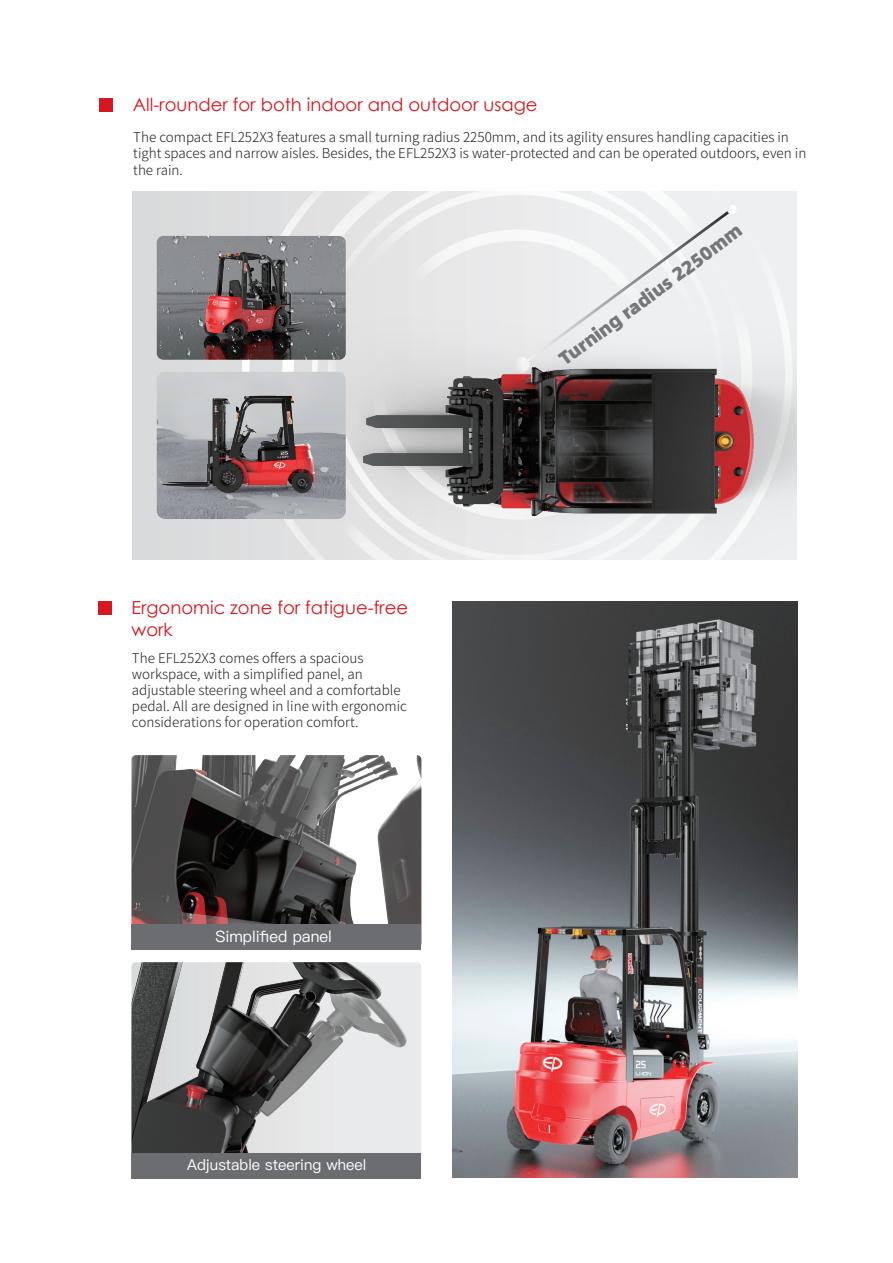
<style>
.page{position:relative;width:893px;height:1263px;background:#fff}
.page>*{position:absolute;margin:0;border:0;box-sizing:border-box;transform-origin:0 0}
.t1{font:18.9px "Alibaba Pu Hui Ti H";color:#76777b}
.t2{font:18px/21.6px "Century Gothic";color:#d7171f}
.t3{font:15.75px "Ping Fang SC Medium";color:#fff}
.t4{font:15px "Ping Fang SC Medium";color:#fff}
.t5{font:300 13.5px/16.2px "Source Han Sans CN";color:#231f20}
</style>
<div class="page">
<div style="left:99px;top:98px;width:14px;height:14px;background:#d7171f"></div>
<div style="left:98px;top:601px;width:14px;height:14px;background:#d7171f"></div>
<img style="left:131px;top:962px;width:290px;height:191px">
<img style="left:131px;top:755px;width:290px;height:169px">
<img style="left:176px;top:797px;width:178px;height:127px">
<div style="left:133px;top:191px;width:663px;height:368px;background:#dadbdb"></div>
<img style="left:290px;top:191px;width:506px;height:47px">
<svg style="left:518px;top:205px;width:219px;height:33px;background:#ecedee"></svg>
<img style="left:242px;top:238px;width:554px;height:321px">
<div style="left:131px;top:924px;width:290px;height:26px;background:#6c6d70"></div>
<div style="left:131px;top:1153px;width:290px;height:25px;background:#6c6d70"></div>
<img style="left:452px;top:601px;width:346px;height:576px">
<img style="left:157px;top:372px;width:189px;height:147px">
<img style="left:132px;top:221px;width:246px;height:140px">
<img style="left:157px;top:236px;width:188px;height:124px">
<h2 class="t2" style="left:133px;top:93px;width:406px">All-rounder for both indoor and outdoor usage</h2>
<p class="t5" style="left:133px;top:129px;width:675px">The compact EFL252X3 features a small turning radius 2250mm, and its agility ensures handling capacities in tight spaces and narrow aisles. Besides, the EFL252X3 is water-protected and can be operated outdoors, even in the rain.</p>
<h2 class="t2" style="left:131px;top:597px;width:278px">Ergonomic zone for fatigue-free work</h2>
<p class="t5" style="left:132px;top:650px;width:277px">The EFL252X3 comes offers a spacious workspace, with a simplified panel, an adjustable steering wheel and a comfortable pedal. All are designed in line with ergonomic considerations for operation comfort.</p>
<p class="t3" style="left:216px;top:927px;width:118px">Simplified panel</p>
<p class="t4" style="left:187px;top:1156px;width:180px">Adjustable steering wheel</p>
<h1 class="t1" style="left:552px;top:349px;width:224px;rotate:-37deg">Turning radius 2250mm</h1>
</div>
